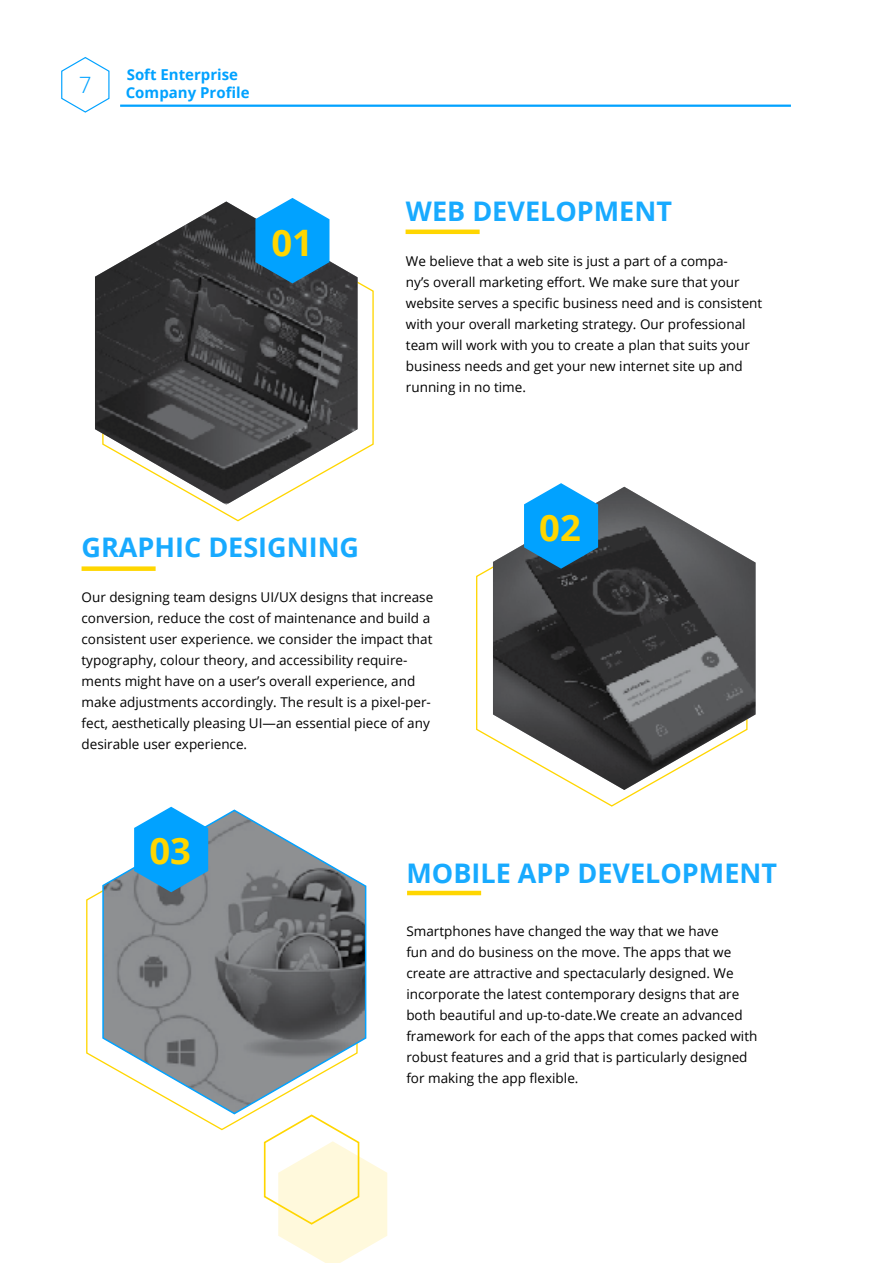
<style>
.page{position:relative;width:893px;height:1263px;background:#fff}
.page>*{position:absolute;margin:0;border:0;box-sizing:border-box;transform-origin:0 0}
.t1{font:700 36.45px "Open Sans";color:#ffd600}
.t2{font:700 27px "Open Sans";color:#18aaff}
.t3{font:300 22.5px "Open Sans";color:#01a2ff}
.t4{font:700 15px "Open Sans";color:#01a2ff}
.t5{font:13.5px/21px "Open Sans";color:#000}
</style>
<div class="page">
<div style="left:82px;top:566px;width:74px;height:5px;background:#ffd600"></div>
<hr style="left:407px;top:891px;width:74px;height:4px;background:#ffd600">
<hr style="left:406px;top:230px;width:74px;height:4px;background:#ffd600">
<svg style="left:209px;top:282px;width:165px;height:240px"></svg>
<svg style="left:476px;top:566px;width:165px;height:241px"></svg>
<svg style="left:86px;top:891px;width:163px;height:240px"></svg>
<img style="left:95px;top:201px;width:263px;height:302px">
<img style="left:493px;top:487px;width:262px;height:303px">
<svg style="left:101px;top:809px;width:266px;height:306px"></svg>
<svg style="left:255px;top:198px;width:74px;height:85px;background:#27a0e6"></svg>
<svg style="left:524px;top:483px;width:74px;height:86px;background:#279fe5"></svg>
<svg style="left:134px;top:807px;width:74px;height:85px;background:#30a9f0"></svg>
<svg style="left:262px;top:1113px;width:125px;height:150px"></svg>
<svg style="left:61px;top:57px;width:49px;height:56px"></svg>
<hr style="left:120px;top:105px;width:671px;height:2px;background:#01a2ff">
<h3 class="t3" style="left:79px;top:70px;width:14px">7</h3>
<p class="t4" style="left:127px;top:64px;width:113px">Soft Enterprise</p>
<p class="t4" style="left:126px;top:82px;width:125px">Company Profile</p>
<h1 class="t1" style="left:271px;top:217px;width:43px">01</h1>
<h2 class="t2" style="left:82px;top:528px;width:279px">GRAPHIC DESIGNING</h2>
<h2 class="t2" style="left:406px;top:192px;width:268px">WEB DEVELOPMENT</h2>
<p class="t5" style="left:406px;top:250px;width:358px">We believe that a web site is just a part of a compa-<br>ny’s overall marketing effort. We make sure that your website serves a specific business need and is consistent with your overall marketing strategy. Our professional team will work with you to create a plan that suits your business needs and get your new internet site up and running in no time.</p>
<h1 class="t1" style="left:539px;top:502px;width:43px">02</h1>
<p class="t5" style="left:82px;top:586px;width:353px">Our designing team designs UI/UX designs that increase conversion, reduce the cost of maintenance and build a consistent user experience. we consider the impact that typography, colour theory, and accessibility require&shy;ments might have on a user’s overall experience, and make adjustments accordingly. The result is a pixel-per&shy;fect, aesthetically pleasing UI—an essential piece of any desirable user experience.</p>
<h1 class="t1" style="left:149px;top:825px;width:43px">03</h1>
<h2 class="t2" style="left:406px;top:854px;width:372px">MOBILE APP DEVELOPMENT</h2>
<p class="t5" style="left:406px;top:920px;width:353px">Smartphones have changed the way that we have<br>fun and do business on the move. The apps that we create are attractive and spectacularly designed. We incorporate the latest contemporary designs that are both beautiful and up-to-date.We create an advanced framework for each of the apps that comes packed with robust features and a grid that is particularly designed for making the app flexible.</p>
</div>
